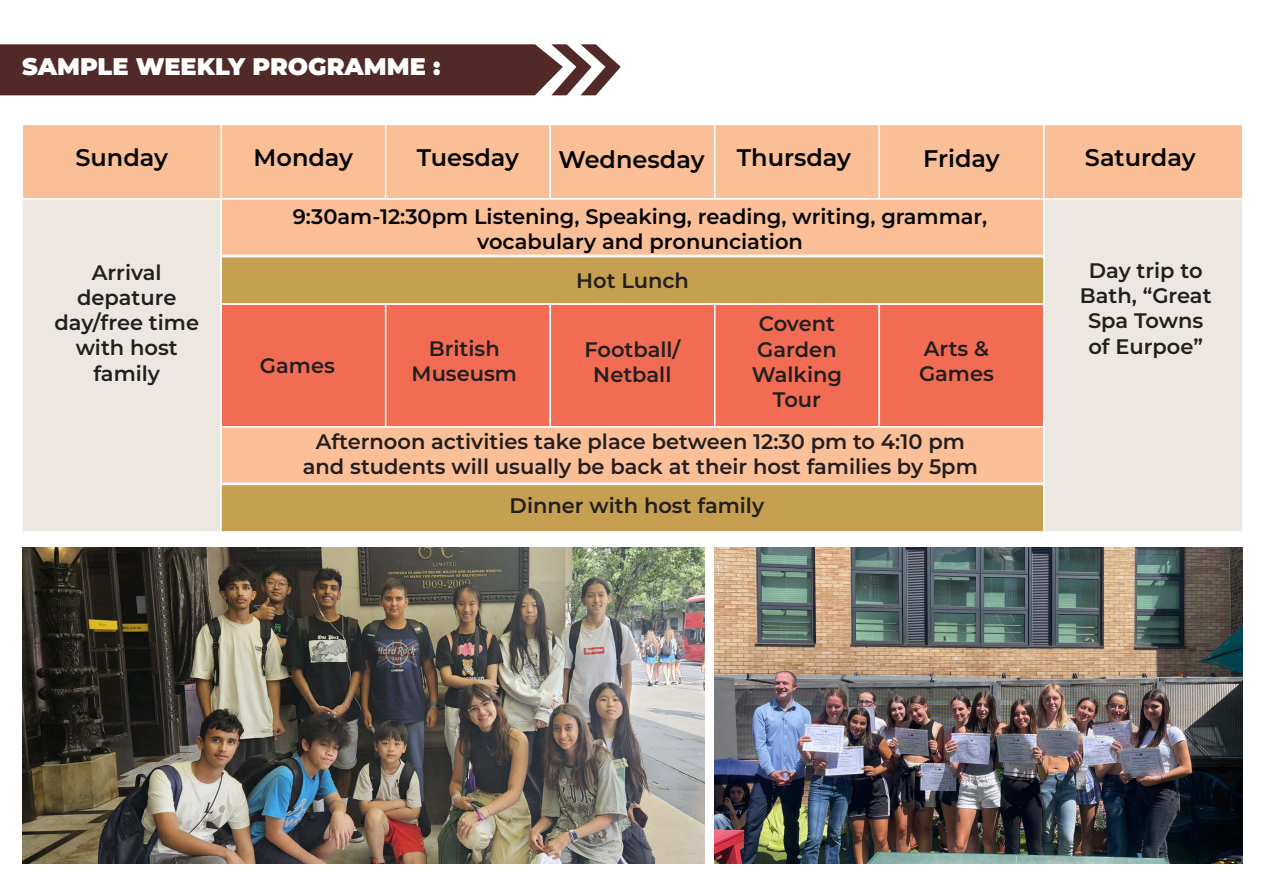
<style>
.page{position:relative;width:1263px;height:893px;background:#fff}
.page>*{position:absolute;margin:0;border:0;box-sizing:border-box;transform-origin:0 0}
.t1{font:600 24px "Montserrat";color:#040503}
.t2{font:900 24px "Montserrat";color:#fff}
.t3{font:600 21px/25.2px "Montserrat";color:#231f20;text-align:center}
.t4{font:600 21px/25.2px "Montserrat";color:#040503;text-align:center}
</style>
<div class="page">
<img style="left:22px;top:547px;width:682px;height:316px">
<img style="left:715px;top:547px;width:528px;height:316px">
<svg style="left:0;top:44px;width:621px;height:51px;background:#5d3937"></svg>
<div style="left:21px;top:124px;width:201px;height:409px;background:#ece7e0;border:2px solid #fff"></div>
<div style="left:1043px;top:124px;width:201px;height:409px;background:#ece7e0;border:2px solid #fff"></div>
<div style="left:220px;top:124px;width:166px;height:76px;background:#fbbf98;border:2px solid #fff"></div>
<div style="left:385px;top:124px;width:166px;height:76px;background:#fbbf98;border:2px solid #fff"></div>
<div style="left:549px;top:124px;width:166px;height:76px;background:#fbbf98;border:2px solid #fff"></div>
<div style="left:714px;top:124px;width:166px;height:76px;background:#fbbf98;border:2px solid #fff"></div>
<div style="left:878px;top:124px;width:166px;height:76px;background:#fbbf98;border:2px solid #fff"></div>
<div style="left:22px;top:124px;width:200px;height:76px;background:#fbbf98;border:2px solid #fff"></div>
<div style="left:1043px;top:124px;width:200px;height:76px;background:#fbbf98;border:2px solid #fff"></div>
<div style="left:220px;top:198px;width:824px;height:58px;background:#fbbf98;border:2px solid #fff"></div>
<div style="left:220px;top:256px;width:825px;height:49px;background:#c4a050;border:2px solid #fff"></div>
<div style="left:220px;top:303px;width:166px;height:125px;background:#f26c54;border:2px solid #fff"></div>
<div style="left:385px;top:303px;width:166px;height:125px;background:#f26c54;border:2px solid #fff"></div>
<div style="left:549px;top:303px;width:167px;height:125px;background:#f26c54;border:2px solid #fff"></div>
<div style="left:714px;top:303px;width:166px;height:125px;background:#f26c54;border:2px solid #fff"></div>
<div style="left:878px;top:303px;width:166px;height:125px;background:#f26c54;border:2px solid #fff"></div>
<div style="left:220px;top:484px;width:824px;height:49px;background:#c4a050;border:2px solid #fff"></div>
<div style="left:220px;top:426px;width:825px;height:58px;background:#fbbf98;border:2px solid #fff"></div>
<p class="t2" style="left:22px;top:51px;width:420px">SAMPLE WEEKLY PROGRAMME :</p>
<p class="t1" style="left:75px;top:142px;width:94px">Sunday</p>
<p class="t1" style="left:254px;top:142px;width:101px">Monday</p>
<p class="t1" style="left:417px;top:142px;width:104px">Tuesday</p>
<p class="t1" style="left:558px;top:143px;width:147px">Wednesday</p>
<p class="t1" style="left:737px;top:142px;width:116px">Thursday</p>
<p class="t1" style="left:923px;top:142px;width:78px">Friday</p>
<p class="t1" style="left:1085px;top:142px;width:112px">Saturday</p>
<p class="t4" style="left:293px;top:204px;width:696px">9:30am-12:30pm Listening, Speaking, reading, writing, grammar, vocabulary and pronunciation</p>
<p class="t3" style="left:576px;top:267px;width:114px">Hot Lunch</p>
<p class="t3" style="left:54px;top:259px;width:146px">Arrival depature day/free time with host family</p>
<p class="t3" style="left:1080px;top:257px;width:133px">Day trip to<br>Bath, “Great<br>Spa Towns of Eurpoe”</p>
<p class="t3" style="left:752px;top:311px;width:92px">Covent<br>Garden<br>Walking<br>Tour</p>
<p class="t3" style="left:412px;top:335px;width:107px">British<br>Museusm</p>
<p class="t3" style="left:584px;top:336px;width:97px">Football/<br>Netball</p>
<p class="t3" style="left:919px;top:335px;width:76px;text-align:left">Arts &amp;<br>Games</p>
<p class="t3" style="left:260px;top:353px;width:76px">Games</p>
<p class="t3" style="left:303px;top:428px;width:676px">Afternoon activities take place between 12:30 pm to 4:10 pm and students will usually be back at their host families by 5pm</p>
<p class="t3" style="left:510px;top:492px;width:256px">Dinner with host family</p>
</div>
